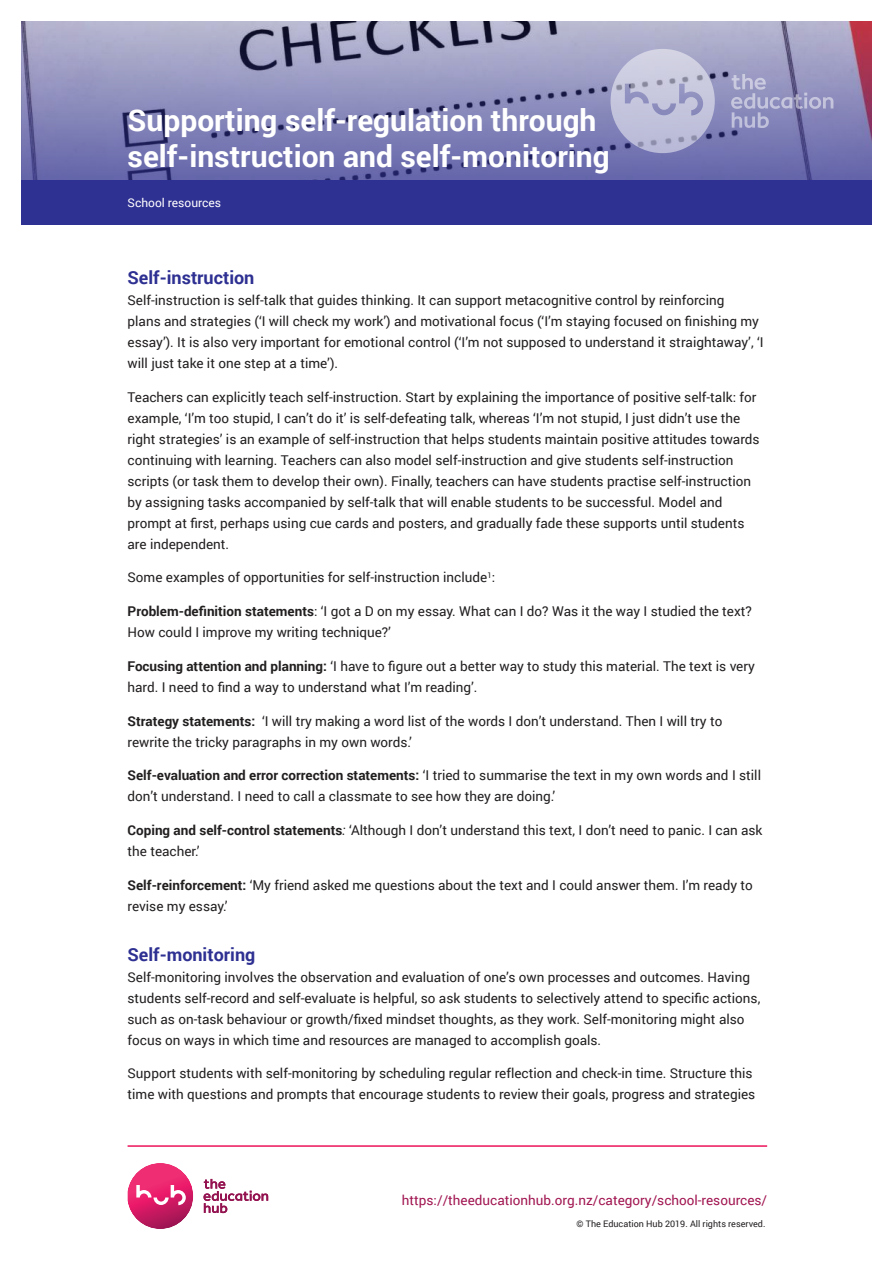
<style>
.page{position:relative;width:893px;height:1263px;background:#fff}
.page>*{position:absolute;margin:0;border:0;box-sizing:border-box;transform-origin:0 0}
.t1{font:700 30px/36px "Roboto";color:#fff}
.t2{font:700 18px "Roboto";color:#2e3092}
.t3{font:13.5px/21px "Roboto";color:#221f1f}
.t4{font:13.5px "Roboto";color:#a11651}
.t5{font:12px "Roboto";color:#fff}
.t6{font:9px "Roboto";color:#221f1f}
.s1{font-weight:700}
.s2{font-style:italic}
</style>
<div class="page">
<img style="left:128px;top:1163px;width:65px;height:66px">
<hr style="left:128px;top:1145px;width:639px;height:2px;background:#ed135a">
<svg style="left:21px;top:21px;width:851px;height:159px;background:#8887b6"></svg>
<div style="left:21px;top:180px;width:851px;height:44px;background:#2e3092"></div>
<svg style="left:611px;top:49px;width:104px;height:104px;background:#b3b4d2"></svg>
<svg style="left:731px;top:74px;width:102px;height:54px;background:#9695c0"></svg>
<svg style="left:136px;top:1185px;width:50px;height:20px"></svg>
<svg style="left:204px;top:1179px;width:64px;height:34px"></svg>
<h1 class="t1" style="left:128px;top:104px;width:484px">Supporting self-regulation through self-instruction and self-monitoring</h1>
<p class="t5" style="left:128px;top:197px;width:95px">School resources</p>
<h2 class="t2" style="left:128px;top:270px;width:128px">Self-instruction</h2>
<p class="t3" style="left:128px;top:290px;width:638px">Self-instruction is self-talk that guides thinking. It can support metacognitive control by reinforcing<br>plans and strategies (‘I will check my work’) and motivational focus (‘I’m staying focused on finishing my essay’). It is also very important for emotional control (‘I’m not supposed to understand it straightaway’, ‘I will just take it one step at a time’).</p>
<p class="t3" style="left:128px;top:387px;width:633px">Teachers can explicitly teach self-instruction. Start by explaining the importance of positive self-talk: for example, ‘I’m too stupid, I can’t do it’ is self-defeating talk, whereas ‘I’m not stupid, I just didn’t use the right strategies’ is an example of self-instruction that helps students maintain positive attitudes towards continuing with learning. Teachers can also model self-instruction and give students self-instruction scripts (or task them to develop their own). Finally, teachers can have students practise self-instruction by assigning tasks accompanied by self-talk that will enable students to be successful. Model and prompt at first, perhaps using cue cards and posters, and gradually fade these supports until students are independent.</p>
<p class="t3" style="left:128px;top:568px;width:369px">Some examples of opportunities for self-instruction include<sup>1</sup>:</p>
<p class="t3" style="left:128px;top:602px;width:626px"><span class="s1">Problem-definition statements</span>: ‘I got a D on my essay. What can I do? Was it the way I studied the text?<br>How could I improve my writing technique?’</p>
<p class="t3" style="left:128px;top:655px;width:629px"><span class="s1">Focusing attention and planning:</span> ‘I have to figure out a better way to study this material. The text is very hard. I need to find a way to understand what I’m reading’.</p>
<p class="t3" style="left:128px;top:711px;width:596px"><span class="s1">Strategy statements:</span> ‘I will try making a word list of the words I don’t understand. Then I will try to rewrite the tricky paragraphs in my own words.’</p>
<p class="t3" style="left:128px;top:766px;width:635px"><span class="s1">Self-evaluation and error correction statements:</span> ‘I tried to summarise the text in my own words and I still don’t understand. I need to call a classmate to see how they are doing.’</p>
<p class="t3" style="left:128px;top:821px;width:636px"><span class="s1">Coping and self-control statements</span><span class="s2">:</span> ‘Although I don’t understand this text, I don’t need to panic. I can ask the teacher.’</p>
<p class="t3" style="left:128px;top:876px;width:627px"><span class="s1">Self-reinforcement:</span> ‘My friend asked me questions about the text and I could answer them. I’m ready to revise my essay.’</p>
<h2 class="t2" style="left:128px;top:947px;width:129px">Self-monitoring</h2>
<p class="t3" style="left:128px;top:967px;width:634px">Self-monitoring involves the observation and evaluation of one’s own processes and outcomes. Having students self-record and self-evaluate is helpful, so ask students to selectively attend to specific actions, such as on-task behaviour or growth/fixed mindset thoughts, as they work. Self-monitoring might also focus on ways in which time and resources are managed to accomplish goals.</p>
<p class="t3" style="left:128px;top:1062px;width:629px">Support students with self-monitoring by scheduling regular reflection and check-in time. Structure this time with questions and prompts that encourage students to review their goals, progress and strategies</p>
<p class="t4" style="left:402px;top:1194px;width:367px">https://theeducationhub.org.nz/category/school-resources/</p>
<p class="t6" style="left:577px;top:1220px;width:190px">© The Education Hub 2019. All rights reserved.</p>
</div>
